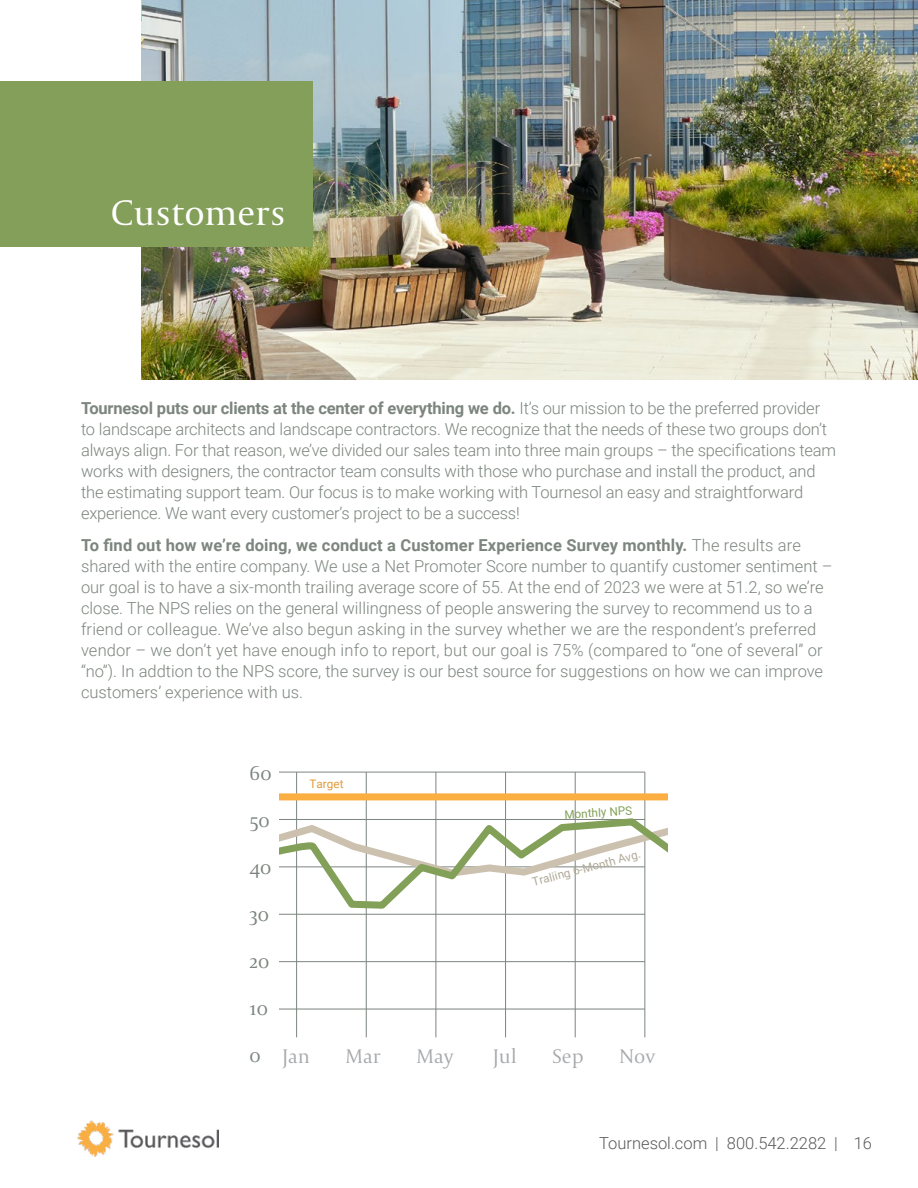
<style>
.page{position:relative;width:918px;height:1188px;background:#fff}
.page>*{position:absolute;margin:0;border:0;box-sizing:border-box;transform-origin:0 0}
.t1{font:37.5px "Capitolium 2";letter-spacing:.005em;color:#fff}
.t2{font:300 21.15px "Capitolium 2";color:#7c857f}
.t3{font:300 20.7px "Capitolium 2";color:#a7a9ac}
.t4{font:300 16.5px/21px "Roboto";color:#7c857e}
.t5{font:300 16.5px "Roboto";color:#595a5c}
.t6{font:11.7px "Roboto";color:#b0a998}
.t7{font:11.7px "Roboto";color:#83a059}
.t8{font:11.7px "Roboto";color:#df9c3b}
.s1{font-weight:700}
</style>
<div class="page">
<img style="left:78px;top:1121px;width:140px;height:36px">
<img style="left:141px;top:0;width:777px;height:380px">
<hr style="left:296px;top:772px;width:1px;height:265px;background:#7c857f">
<hr style="left:366px;top:772px;width:1px;height:265px;background:#7c857f">
<hr style="left:436px;top:772px;width:1px;height:265px;background:#7c857f">
<hr style="left:505px;top:772px;width:1px;height:265px;background:#7c857f">
<hr style="left:575px;top:772px;width:1px;height:265px;background:#7c857f">
<hr style="left:645px;top:772px;width:1px;height:265px;background:#7c857f">
<hr style="left:273px;top:772px;width:372px;height:1px;background:#7c857f">
<hr style="left:273px;top:914px;width:372px;height:1px;background:#7c857f">
<hr style="left:273px;top:961px;width:372px;height:1px;background:#7c857f">
<hr style="left:273px;top:1009px;width:372px;height:1px;background:#7c857f">
<svg style="left:279px;top:815px;width:389px;height:97px"></svg>
<div style="left:276px;top:793px;width:398px;height:7px;background:#fbae42"></div>
<div style="left:266px;top:759px;width:13px;height:276px;background:#fff"></div>
<div style="left:669px;top:733px;width:28px;height:276px;background:#fff"></div>
<div style="left:0;top:81px;width:313px;height:166px;background:#839f5a"></div>
<h1 class="t1" style="left:111px;top:188px;width:176px">Customers</h1>
<p class="t4" style="left:81px;top:397px;width:757px"><span class="s1">Tournesol puts our clients at the center of everything we do.</span> It’s our mission to be the preferred provider to landscape architects and landscape contractors. We recognize that the needs of these two groups don’t always align. For that reason, we’ve divided our sales team into three main groups – the specifications team works with designers, the contractor team consults with those who purchase and install the product, and the estimating support team. Our focus is to make working with Tournesol an easy and straightforward experience. We want every customer’s project to be a success!</p>
<p class="t4" style="left:81px;top:534px;width:753px"><span class="s1">To find out how we’re doing, we conduct a Customer Experience Survey monthly.</span> The results are shared with the entire company. We use a Net Promoter Score number to quantify customer sentiment – our goal is to have a six-month trailing average score of 55. At the end of 2023 we were at 51.2, so we’re close. The NPS relies on the general willingness of people answering the survey to recommend us to a friend or colleague. We’ve also begun asking in the survey whether we are the respondent’s preferred vendor – we don’t yet have enough info to report, but our goal is 75% (compared to “one of several” or “no”). In addtion to the NPS score, the survey is our best source for suggestions on how we can improve customers’ experience with us.</p>
<p class="t2" style="left:250px;top:759px;width:24px">60</p>
<p class="t2" style="left:250px;top:806px;width:22px">50</p>
<p class="t2" style="left:250px;top:853px;width:23px">40</p>
<p class="t2" style="left:250px;top:900px;width:21px">30</p>
<p class="t2" style="left:250px;top:947px;width:21px">20</p>
<p class="t2" style="left:250px;top:994px;width:20px">10</p>
<p class="t2" style="left:250px;top:1041px;width:13px">0</p>
<p class="t8" style="left:310px;top:776px;width:36px">Target</p>
<p class="t7" style="left:564px;top:806px;width:69px;rotate:-3deg">Monthly NPS</p>
<p class="t6" style="left:530px;top:874px;width:113px;rotate:-15deg">Traliing 6-Month Avg.</p>
<p class="t3" style="left:282px;top:1043px;width:29px">Jan</p>
<p class="t3" style="left:346px;top:1043px;width:37px">Mar</p>
<p class="t3" style="left:416px;top:1043px;width:39px">May</p>
<p class="t3" style="left:493px;top:1043px;width:25px">Jul</p>
<p class="t3" style="left:552px;top:1043px;width:33px">Sep</p>
<p class="t3" style="left:619px;top:1043px;width:37px">Nov</p>
<p class="t5" style="left:599px;top:1131px;width:274px">Tournesol.com | 800.542.2282 | 16</p>
</div>
